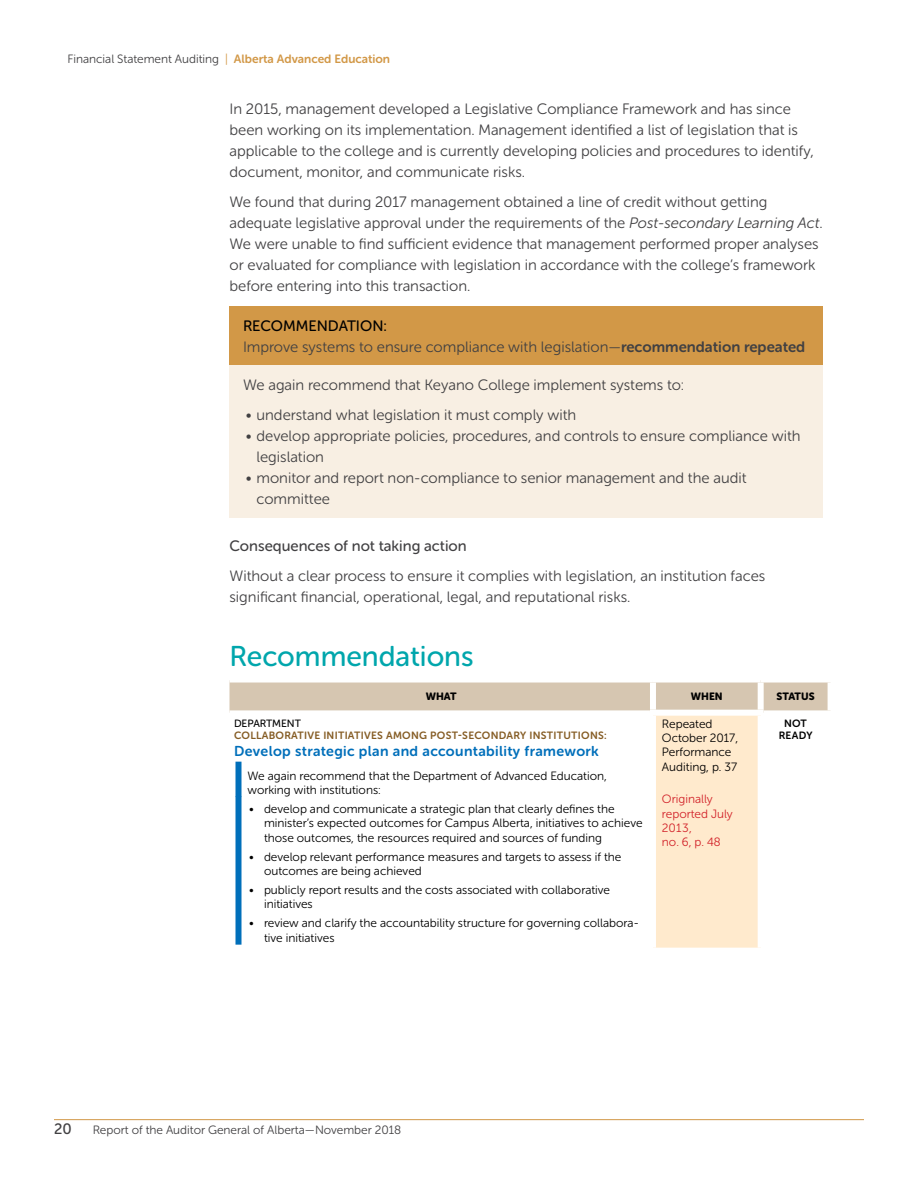
<style>
.page{position:relative;width:918px;height:1188px;background:#fff}
.page>*{position:absolute;margin:0;border:0;box-sizing:border-box;transform-origin:0 0}
.t1{font:28.5px "Museo Sans Rounded 500";color:#00a6ac}
.t2{font:15px/21px "Museo Sans Rounded 300";color:#414042}
.t3{font:15px "Museo Sans Rounded 500";color:#414042}
.t4{font:15px "Museo Sans Rounded 500";color:#000}
.t5{font:14.25px "Museo Sans Rounded 700";letter-spacing:.025em;color:#006fba}
.t6{font:12px/14.4px "Museo Sans Rounded 300";color:#000}
.t7{font:12px "Museo Sans Rounded 300";color:#414042}
.t8{font:12px/14.4px "Museo Sans Rounded 300";color:#d2232a}
.t9{font:10.5px "Museo Sans Rounded 700";letter-spacing:.025em;color:#855c24}
.t10{font:10.5px "Museo Sans Rounded 900";color:#000}
.t11{font:10.5px "Museo Sans Rounded 500";color:#000}
.t12{font:10.5px/12.6px "Museo Sans Rounded 700";letter-spacing:.025em;color:#000;text-align:center}
.s1{color:#d29847}
.s2{font-family:"Museo Sans Rounded 700";color:#d29847}
.s3{font-style:italic}
.s4{font-family:"Museo Sans Rounded 700"}
</style>
<div class="page">
<hr style="left:54px;top:1119px;width:810px;height:1px;background:#d29847">
<div style="left:230px;top:306px;width:594px;height:59px;background:#d29847"></div>
<div style="left:230px;top:365px;width:594px;height:153px;background:#f8efe3"></div>
<div style="left:230px;top:683px;width:598px;height:27px;background:#d6c6b1"></div>
<div style="left:653px;top:713px;width:108px;height:238px;background:#ffeacd"></div>
<div style="left:650px;top:716px;width:6px;height:232px;background:#fff"></div>
<div style="left:758px;top:716px;width:6px;height:232px;background:#fff"></div>
<div style="left:650px;top:683px;width:6px;height:27px;background:#fff"></div>
<div style="left:758px;top:683px;width:6px;height:27px;background:#fff"></div>
<div style="left:650px;top:710px;width:114px;height:6px;background:#fff"></div>
<div style="left:650px;top:948px;width:114px;height:6px;background:#fff"></div>
<div style="left:236px;top:762px;width:6px;height:35px;background:#006fba"></div>
<div style="left:236px;top:796px;width:6px;height:149px;background:#006fba"></div>
<p class="t7" style="left:68px;top:52px;width:324px">Financial Statement Auditing <span class="s1">|</span> <span class="s2">Alberta Advanced Education</span></p>
<p class="t2" style="left:230px;top:99px;width:586px">In 2015, management developed a Legislative Compliance Framework and has since been working on its implementation. Management identified a list of legislation that is applicable to the college and is currently developing policies and procedures to identify, document, monitor, and communicate risks.</p>
<p class="t2" style="left:230px;top:192px;width:595px">We found that during 2017 management obtained a line of credit without getting adequate legislative approval under the requirements of the <span class="s3">Post-secondary Learning Act</span>.<br>We were unable to find sufficient evidence that management performed proper analyses or evaluated for compliance with legislation in accordance with the college’s framework before entering into this transaction.</p>
<p class="t4" style="left:243px;top:317px;width:146px">RECOMMENDATION:</p>
<p class="t2" style="left:243px;top:336px;width:564px">Improve systems to ensure compliance with legislation—<span class="s4">recommendation repeated</span></p>
<p class="t2" style="left:243px;top:375px;width:443px">We again recommend that Keyano College implement systems to:</p>
<p class="t2" style="left:246px;top:405px;width:332px">• understand what legislation it must comply with</p>
<p class="t2" style="left:256px;top:426px;width:546px;text-indent:-11px">• develop appropriate policies, procedures, and controls to ensure compliance with legislation</p>
<p class="t2" style="left:256px;top:468px;width:492px;text-indent:-11px">• monitor and report non-compliance to senior management and the audit committee</p>
<p class="t3" style="left:230px;top:537px;width:239px">Consequences of not taking action</p>
<p class="t2" style="left:230px;top:565px;width:537px">Without a clear process to ensure it complies with legislation, an institution faces significant financial, operational, legal, and reputational risks.</p>
<h1 class="t1" style="left:230px;top:641px;width:246px">Recommendations</h1>
<p class="t10" style="left:426px;top:691px;width:32px">WHAT</p>
<p class="t10" style="left:691px;top:691px;width:33px">WHEN</p>
<p class="t10" style="left:777px;top:691px;width:40px">STATUS</p>
<p class="t11" style="left:234px;top:717px;width:68px">DEPARTMENT</p>
<p class="t9" style="left:234px;top:730px;width:374px">COLLABORATIVE INITIATIVES AMONG POST-SECONDARY INSTITUTIONS:</p>
<p class="t5" style="left:234px;top:743px;width:366px">Develop strategic plan and accountability framework</p>
<p class="t6" style="left:248px;top:768px;width:361px">We again recommend that the Department of Advanced Education, working with institutions:</p>
<p class="t6" style="left:264px;top:802px;width:380px;text-indent:-15px">• develop and communicate a strategic plan that clearly defines the minister’s expected outcomes for Campus Alberta, initiatives to achieve those outcomes, the resources required and sources of funding</p>
<p class="t6" style="left:264px;top:849px;width:359px;text-indent:-15px">• develop relevant performance measures and targets to assess if the outcomes are being achieved</p>
<p class="t6" style="left:264px;top:883px;width:348px;text-indent:-15px">• publicly report results and the costs associated with collaborative initiatives</p>
<p class="t6" style="left:264px;top:916px;width:376px;text-indent:-15px">• review and clarify the accountability structure for governing collabora&shy;tive initiatives</p>
<p class="t12" style="left:779px;top:717px;width:35px">NOT<br>READY</p>
<p class="t6" style="left:662px;top:716px;width:78px">Repeated<br>October 2017,<br>Performance<br>Auditing, p. 37</p>
<p class="t8" style="left:662px;top:792px;width:72px">Originally reported July<br>2013,<br>no. 6, p. 48</p>
<p class="t3" style="left:54px;top:1120px;width:19px">20</p>
<p class="t7" style="left:93px;top:1123px;width:310px">Report of the Auditor General of Alberta—November 2018</p>
</div>
